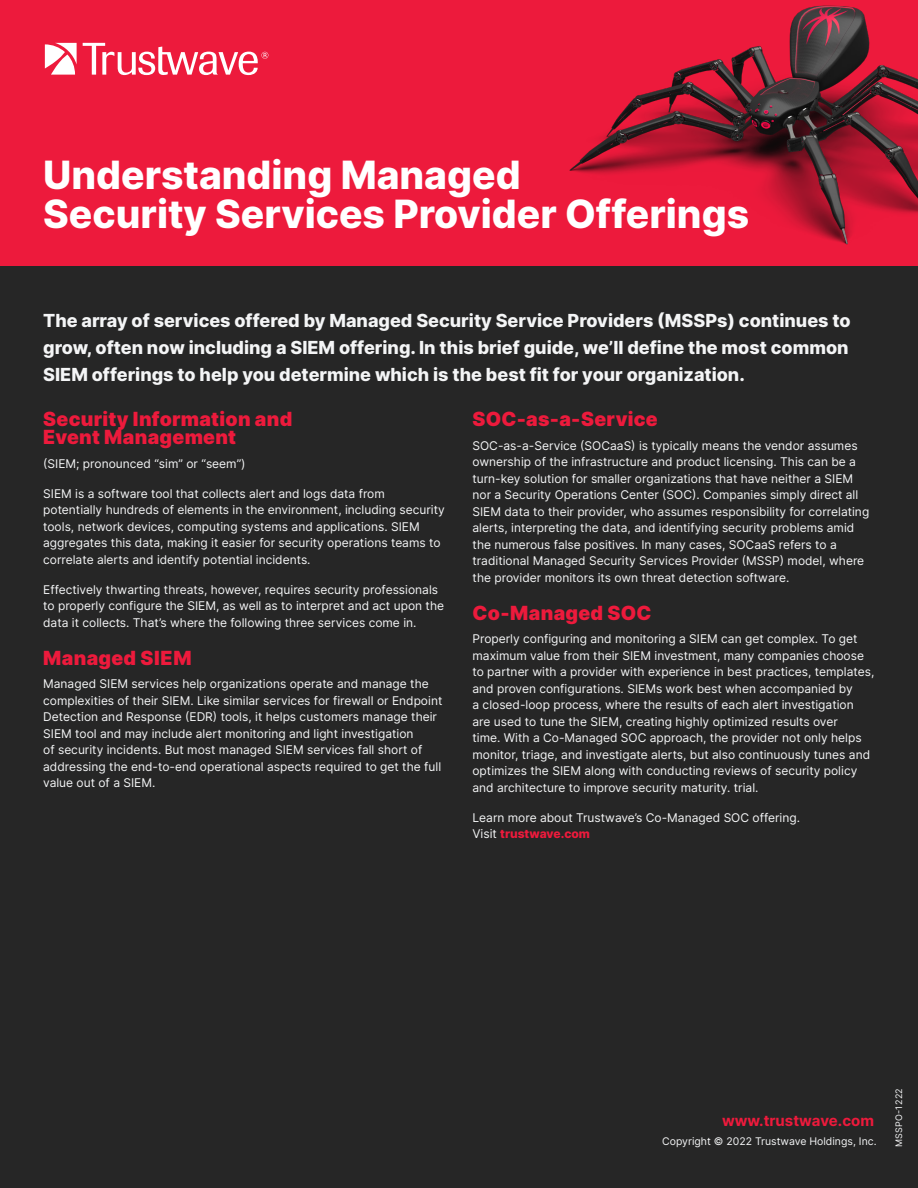
<style>
.page{position:relative;width:918px;height:1188px;background:#fff}
.page>*{position:absolute;margin:0;border:0;box-sizing:border-box;transform-origin:0 0}
.t1{font:800 39px/39px "Inter";color:#fff}
.First_Header{font:900 19.5px/18px "Inter";letter-spacing:.015em;color:#ed1a3c}
.Intro_Copy{font:800 18px/27px "Inter";color:#f4f5f6;text-align:justify}
.Second_Header{font:700 15px "Inter";color:#ed1a3c}
.Body_Text{font:12px/16.5px "Inter";color:#f4f5f6}
.t2{font:10.5px "Inter";color:#f4f5f6}
.t3{font:9px "Inter";letter-spacing:.03em;color:#f4f5f6}
.s1{font-weight:800;color:#ed1a3c}
</style>
<div class="page">
<div style="left:0;top:0;width:918px;height:267px;background:#ed1a3c"></div>
<img style="left:504px;top:5px;width:414px;height:262px">
<div style="left:0;top:267px;width:918px;height:921px;background:#262626"></div>
<svg style="left:45px;top:43px;width:32px;height:32px"></svg>
<svg style="left:83px;top:43px;width:185px;height:32px"></svg>
<p class="t1" style="left:43px;top:155px;width:707px">Understanding Managed<br>Security Services Provider Offerings</p>
<p class="Intro_Copy" style="left:43px;top:307px;width:809px">The array of services offered by Managed Security Service Providers (MSSPs) continues to grow, often now including a SIEM offering. In this brief guide, we’ll define the most common SIEM offerings to help you determine which is the best fit for your organization.</p>
<p class="First_Header" style="left:43px;top:410px;width:251px">Security Information and<br>Event Management</p>
<p class="Body_Text" style="left:43px;top:455px;width:204px">(SIEM; pronounced “sim” or “seem”)</p>
<p class="Body_Text" style="left:43px;top:485px;width:403px">SIEM is a software tool that collects alert and logs data from potentially hundreds of elements in the environment, including security tools, network devices, computing systems and applications. SIEM aggregates this data, making it easier for security operations teams to correlate alerts and identify potential incidents.</p>
<p class="Body_Text" style="left:43px;top:581px;width:402px">Effectively thwarting threats, however, requires security professionals to properly configure the SIEM, as well as to interpret and act upon the data it collects. That’s where the following three services come in.</p>
<p class="First_Header" style="left:43px;top:648px;width:150px">Managed SIEM</p>
<p class="Body_Text" style="left:43px;top:675px;width:401px">Managed SIEM services help organizations operate and manage the complexities of their SIEM. Like similar services for firewall or Endpoint Detection and Response (EDR) tools, it helps customers manage their SIEM tool and may include alert monitoring and light investigation<br>of security incidents. But most managed SIEM services fall short of addressing the end-to-end operational aspects required to get the full value out of a SIEM.</p>
<p class="First_Header" style="left:472px;top:410px;width:187px">SOC-as-a-Service</p>
<p class="Body_Text" style="left:472px;top:437px;width:398px">SOC-as-a-Service (SOCaaS) is typically means the vendor assumes ownership of the infrastructure and product licensing. This can be a turn-key solution for smaller organizations that have neither a SIEM nor a Security Operations Center (SOC). Companies simply direct all SIEM data to their provider, who assumes responsibility for correlating alerts, interpreting the data, and identifying security problems amid the numerous false positives. In many cases, SOCaaS refers to a traditional Managed Security Services Provider (MSSP) model, where the provider monitors its own threat detection software.</p>
<p class="First_Header" style="left:472px;top:603px;width:180px">Co-Managed SOC</p>
<p class="Body_Text" style="left:472px;top:630px;width:403px">Properly configuring and monitoring a SIEM can get complex. To get maximum value from their SIEM investment, many companies choose to partner with a provider with experience in best practices, templates, and proven configurations. SIEMs work best when accompanied by<br>a closed-loop process, where the results of each alert investigation are used to tune the SIEM, creating highly optimized results over<br>time. With a Co-Managed SOC approach, the provider not only helps monitor, triage, and investigate alerts, but also continuously tunes and optimizes the SIEM along with conducting reviews of security policy and architecture to improve security maturity. trial.</p>
<p class="Body_Text" style="left:472px;top:809px;width:329px">Learn more about Trustwave’s Co-Managed SOC offering.<br>Visit <span class="s1">trustwave.com</span></p>
<p class="Second_Header" style="left:722px;top:1109px;width:153px">www.trustwave.com</p>
<p class="t2" style="left:662px;top:1133px;width:216px">Copyright © 2022 Trustwave Holdings, Inc.</p>
<p class="t3" style="left:892px;top:1147px;width:61px;rotate:-90deg">MSSPO-1222</p>
</div>
